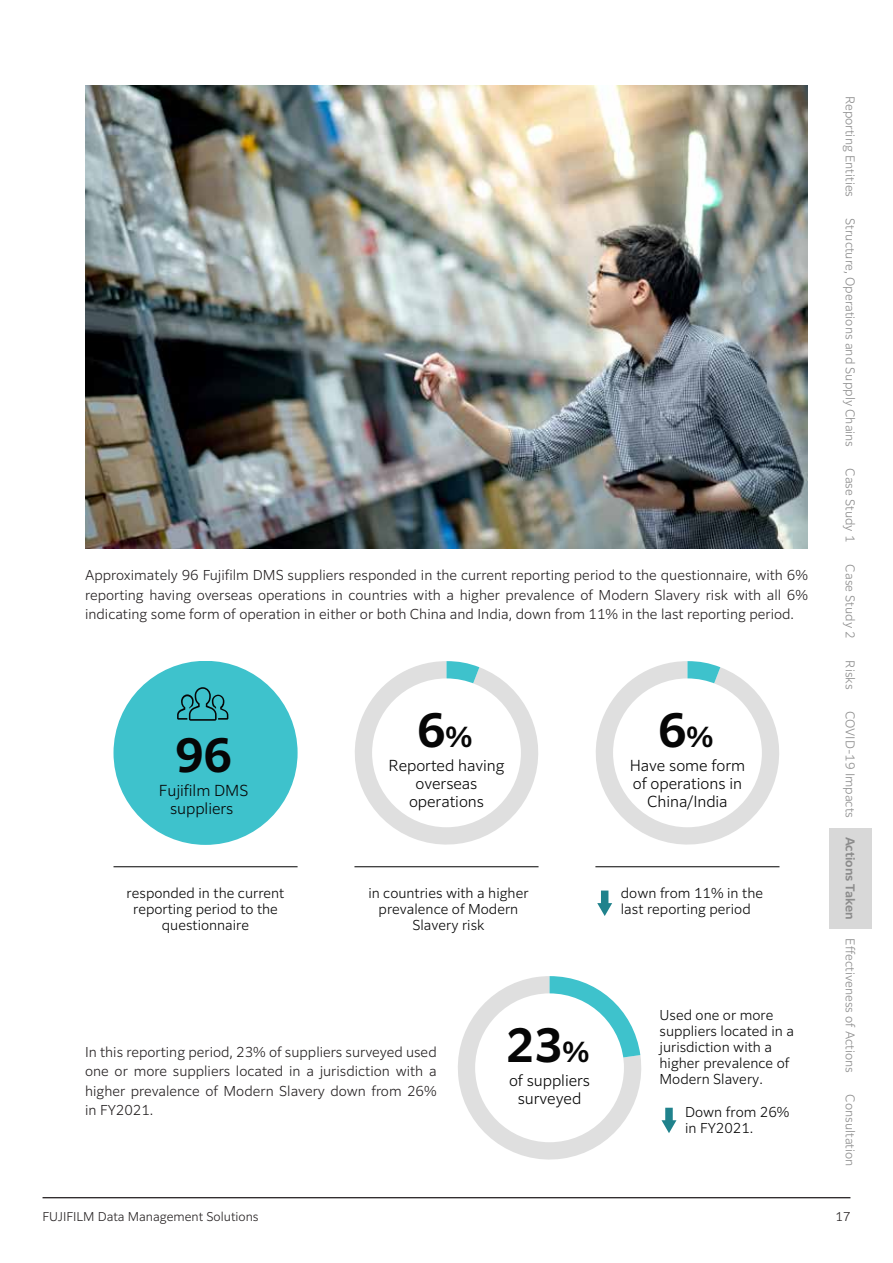
<style>
.page{position:relative;width:893px;height:1263px;background:#fff}
.page>*{position:absolute;margin:0;border:0;box-sizing:border-box;transform-origin:0 0}
.t1{font:600 45.3px "Clarimo UDPE";color:#060606}
.t2{font:300 15px/18px "Clarimo UDPE";letter-spacing:-.005em;color:#060606;text-align:center}
.t3{font:300 13.5px/19.5px "Clarimo UDPE";color:#231f20;text-align:justify}
.t4{font:300 13.5px/16.2px "Clarimo UDPE";color:#060606}
.t5{font:300 12px "Clarimo UDPE";color:#8c8c8c}
.t6{font:300 12px "Clarimo UDPE";color:#231f20}
.t7{font:600 12px "Clarimo UDPE";color:#8c8c8c}
.s1{font-size:27.3px}
</style>
<div class="page">
<hr style="left:43px;top:1197px;width:807px;height:1px;background:#231f20">
<svg style="left:355px;top:661px;width:183px;height:184px"></svg>
<div style="left:372px;top:678px;width:149px;height:149px;background:#fff;border-radius:50%"></div>
<div style="left:113px;top:661px;width:185px;height:184px;background:#3ec2cc;border-radius:50%"></div>
<svg style="left:596px;top:661px;width:183px;height:184px"></svg>
<div style="left:613px;top:678px;width:149px;height:149px;background:#fff;border-radius:50%"></div>
<svg style="left:177px;top:687px;width:51px;height:34px"></svg>
<div style="left:601px;top:890px;width:7px;height:15px;background:#20828c"></div>
<svg style="left:597px;top:903px;width:15px;height:13px"></svg>
<hr style="left:113px;top:866px;width:185px;height:1px;background:#000">
<hr style="left:354px;top:866px;width:185px;height:1px;background:#000">
<hr style="left:595px;top:866px;width:184px;height:1px;background:#000">
<svg style="left:458px;top:976px;width:183px;height:184px"></svg>
<div style="left:475px;top:993px;width:149px;height:149px;background:#fff;border-radius:50%"></div>
<div style="left:665px;top:1108px;width:8px;height:14px;background:#20828c"></div>
<svg style="left:661px;top:1120px;width:15px;height:13px"></svg>
<img style="left:85px;top:85px;width:723px;height:464px">
<div style="left:829px;top:828px;width:43px;height:100px;background:#d8d8d8"></div>
<p class="t3" style="left:85px;top:564px;width:724px">Approximately 96 Fujifilm DMS suppliers responded in the current reporting period to the questionnaire, with 6% reporting having overseas operations in countries with a higher prevalence of Modern Slavery risk with all 6% indicating some form of operation in either or both China and India, down from 11% in the last reporting period.</p>
<h1 class="t1" style="left:175px;top:718px;width:58px">96</h1>
<p class="t2" style="left:159px;top:780px;width:91px">Fujifilm DMS suppliers</p>
<h1 class="t1" style="left:417px;top:693px;width:57px">6<span class="s1">%</span></h1>
<p class="t2" style="left:389px;top:755px;width:117px">Reported having overseas operations</p>
<p class="t4" style="left:127px;top:884px;width:159px;text-align:center">responded in the current reporting period to the questionnaire</p>
<p class="t4" style="left:368px;top:884px;width:162px;text-align:center">in countries with a higher prevalence of Modern<br>Slavery risk</p>
<p class="t3" style="left:85px;top:1041px;width:353px">In this reporting period, 23% of suppliers surveyed used one or more suppliers located in a jurisdiction with a higher prevalence of Modern Slavery down from 26% in FY2021.</p>
<h1 class="t1" style="left:506px;top:1008px;width:85px">23<span class="s1">%</span></h1>
<p class="t2" style="left:509px;top:1070px;width:83px">of suppliers surveyed</p>
<h1 class="t1" style="left:658px;top:693px;width:57px">6<span class="s1">%</span></h1>
<p class="t2" style="left:630px;top:755px;width:117px">Have some form of operations in<br>China/India</p>
<p class="t4" style="left:621px;top:884px;width:144px">down from 11% in the last reporting period</p>
<p class="t4" style="left:659px;top:1005px;width:136px">Used one or more suppliers located in a jurisdiction with a higher prevalence of<br>Modern Slavery.</p>
<p class="t4" style="left:685px;top:1102px;width:106px">Down from 26% in FY2021.</p>
<p class="t5" style="left:860px;top:96px;width:103px;rotate:90deg">Reporting Entities</p>
<p class="t5" style="left:860px;top:218px;width:231px;rotate:90deg">Structure, Operations and Supply Chains</p>
<p class="t5" style="left:860px;top:468px;width:76px;rotate:90deg">Case Study 1</p>
<p class="t5" style="left:860px;top:564px;width:76px;rotate:90deg">Case Study 2</p>
<p class="t5" style="left:860px;top:660px;width:31px;rotate:90deg">Risks</p>
<p class="t5" style="left:860px;top:711px;width:109px;rotate:90deg">COVID-19 Impacts</p>
<p class="t7" style="left:860px;top:836px;width:85px;rotate:90deg">Actions Taken</p>
<p class="t5" style="left:860px;top:938px;width:136px;rotate:90deg">Effectiveness of Actions</p>
<p class="t5" style="left:860px;top:1094px;width:73px;rotate:90deg">Consultation</p>
<p class="t6" style="left:43px;top:1207px;width:218px">FUJIFILM Data Management Solutions</p>
<p class="t6" style="left:835px;top:1207px;width:17px">17</p>
</div>
